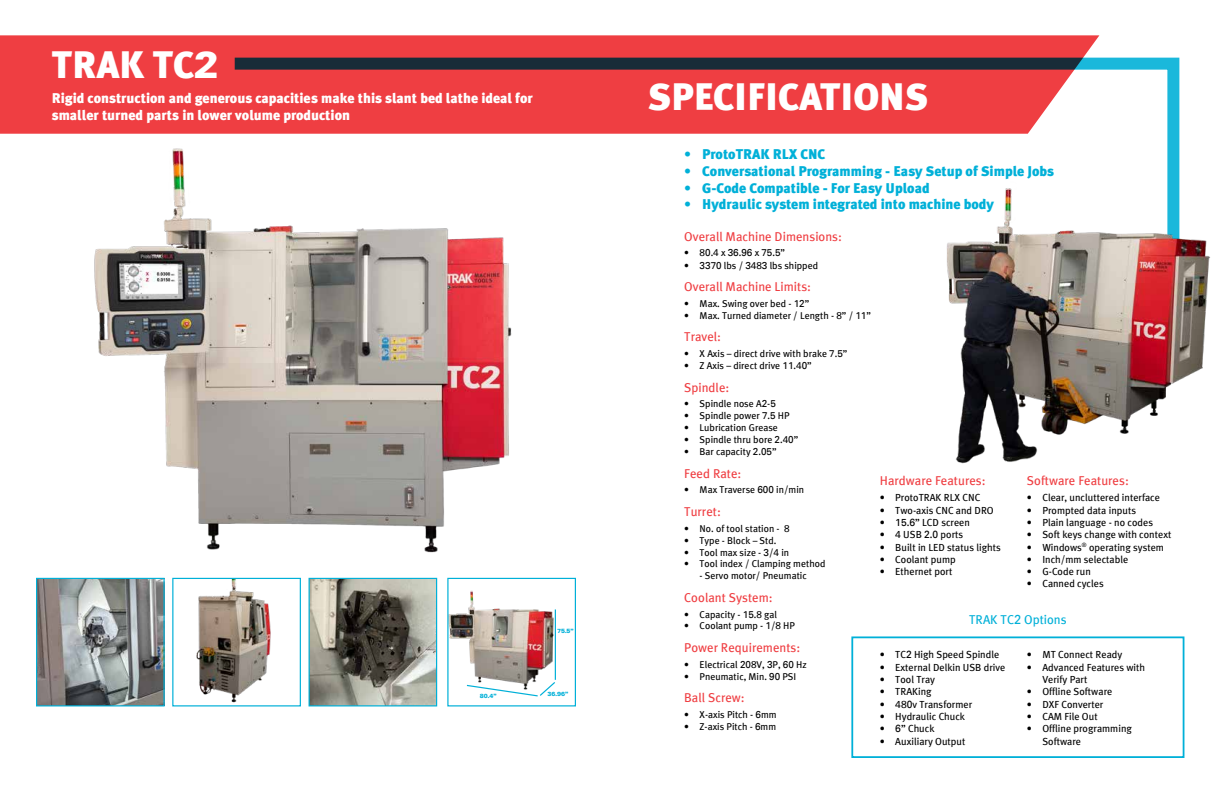
<style>
.page{position:relative;width:1224px;height:792px;background:#fff}
.page>*{position:absolute;margin:0;border:0;box-sizing:border-box;transform-origin:0 0}
.t1{font:700 38px "SWI";color:#fff}
.t2{font:700 14px "SWI";color:#00b0d8}
.t3{font:700 14px/16.8px "SWI";color:#fff}
.t4{font:12.8px "SWI";color:#ef3e42}
.t5{font:12.8px "SWI";color:#00b0d8}
.t6{font:10.3px/12.3px "SWI";color:#000}
.t7{font:9.9px "SWI";color:#000}
.t8{font:700 6px "SWI";color:#00b0d8}
</style>
<div class="page">
<div style="left:0;top:35px;width:1099px;height:99px;background:#ef3e42"></div>
<svg style="left:234px;top:57px;width:946px;height:100px"></svg>
<img style="left:947px;top:157px;width:263px;height:307px">
<img style="left:94px;top:140px;width:450px;height:413px">
<div style="left:851px;top:636px;width:333px;height:122px;border:2px solid #00b0d8"></div>
<img style="left:38px;top:580px;width:125px;height:124px">
<div style="left:36px;top:578px;width:129px;height:128px;border:1px solid #00b0d8"></div>
<img style="left:311px;top:580px;width:124px;height:124px">
<div style="left:309px;top:578px;width:128px;height:128px;border:1px solid #00b0d8"></div>
<img style="left:196px;top:580px;width:75px;height:123px">
<div style="left:172px;top:578px;width:129px;height:128px;border:1px solid #00b0d8"></div>
<img style="left:449px;top:590px;width:106px;height:91px">
<div style="left:447px;top:578px;width:129px;height:128px;border:1px solid #00b0d8"></div>
<svg style="left:466px;top:681px;width:89px;height:16px"></svg>
<hr style="left:555px;top:609px;width:1px;height:71px;background:#00b0d8">
<h1 class="t1" style="left:52px;top:42px;width:169px">TRAK TC2</h1>
<h2 class="t3" style="left:52px;top:90px;width:483px">Rigid construction and generous capacities make this slant bed lathe ideal for smaller turned parts in lower volume production</h2>
<p class="t8" style="left:557px;top:627px;width:18px">75.5”</p>
<p class="t8" style="left:480px;top:692px;width:18px">80.4”</p>
<p class="t8" style="left:547px;top:690px;width:22px">36.96”</p>
<h1 class="t1" style="left:648px;top:74px;width:282px">SPECIFICATIONS</h1>
<h2 class="t2" style="left:684px;top:146px;width:142px">• ProtoTRAK RLX CNC</h2>
<h2 class="t2" style="left:684px;top:163px;width:371px">• Conversational Programming - Easy Setup of Simple Jobs</h2>
<h2 class="t2" style="left:684px;top:179px;width:247px">• G-Code Compatible - For Easy Upload</h2>
<h2 class="t2" style="left:684px;top:196px;width:311px">• Hydraulic system integrated into machine body</h2>
<p class="t4" style="left:684px;top:229px;width:159px">Overall Machine Dimensions:</p>
<p class="t7" style="left:684px;top:247px;width:102px">• 80.4 x 36.96 x 75.5”</p>
<p class="t7" style="left:684px;top:259px;width:135px">• 3370 lbs / 3483 lbs shipped</p>
<p class="t4" style="left:684px;top:279px;width:128px">Overall Machine Limits:</p>
<p class="t7" style="left:684px;top:298px;width:127px">• Max. Swing over bed - 12”</p>
<p class="t7" style="left:684px;top:310px;width:188px">• Max. Turned diameter / Length - 8” / 11”</p>
<p class="t4" style="left:684px;top:329px;width:38px">Travel:</p>
<p class="t7" style="left:684px;top:348px;width:165px">• X Axis – direct drive with brake 7.5”</p>
<p class="t7" style="left:684px;top:360px;width:129px">• Z Axis – direct drive 11.40”</p>
<p class="t4" style="left:684px;top:380px;width:47px">Spindle:</p>
<p class="t7" style="left:684px;top:398px;width:93px">• Spindle nose A2-5</p>
<p class="t7" style="left:684px;top:410px;width:107px">• Spindle power 7.5 HP</p>
<p class="t7" style="left:684px;top:422px;width:95px">• Lubrication Grease</p>
<p class="t7" style="left:684px;top:434px;width:116px">• Spindle thru bore 2.40”</p>
<p class="t7" style="left:684px;top:446px;width:94px">• Bar capacity 2.05”</p>
<p class="t4" style="left:684px;top:466px;width:59px">Feed Rate:</p>
<p class="t7" style="left:684px;top:484px;width:121px">• Max Traverse 600 in/min</p>
<p class="t4" style="left:684px;top:504px;width:38px">Turret:</p>
<p class="t7" style="left:684px;top:523px;width:107px">• No. of tool station - 8</p>
<p class="t7" style="left:684px;top:535px;width:94px">• Type - Block – Std.</p>
<p class="t7" style="left:684px;top:546px;width:106px">• Tool max size - 3/4 in</p>
<p class="t7" style="left:684px;top:558px;width:143px">• Tool index / Clamping method</p>
<p class="t7" style="left:700px;top:570px;width:109px">- Servo motor/ Pneumatic</p>
<p class="t4" style="left:684px;top:590px;width:90px">Coolant System:</p>
<p class="t7" style="left:684px;top:608px;width:94px">• Capacity - 15.8 gal</p>
<p class="t7" style="left:684px;top:620px;width:112px">• Coolant pump - 1/8 HP</p>
<p class="t4" style="left:684px;top:640px;width:118px">Power Requirements:</p>
<p class="t7" style="left:684px;top:659px;width:124px">• Electrical 208V, 3P, 60 Hz</p>
<p class="t7" style="left:684px;top:671px;width:114px">• Pneumatic, Min. 90 PSI</p>
<p class="t4" style="left:684px;top:690px;width:62px">Ball Screw:</p>
<p class="t7" style="left:684px;top:709px;width:94px">• X-axis Pitch - 6mm</p>
<p class="t7" style="left:684px;top:721px;width:93px">• Z-axis Pitch - 6mm</p>
<p class="t4" style="left:880px;top:473px;width:107px">Hardware Features:</p>
<p class="t6" style="left:880px;top:491px;width:102px">• ProtoTRAK RLX CNC</p>
<p class="t6" style="left:880px;top:504px;width:115px">• Two-axis CNC and DRO</p>
<p class="t6" style="left:880px;top:516px;width:92px">• 15.6” LCD screen</p>
<p class="t6" style="left:880px;top:528px;width:85px">• 4 USB 2.0 ports</p>
<p class="t6" style="left:880px;top:541px;width:122px">• Built in LED status lights</p>
<p class="t6" style="left:880px;top:553px;width:77px">• Coolant pump</p>
<p class="t6" style="left:880px;top:565px;width:74px">• Ethernet port</p>
<p class="t4" style="left:1027px;top:473px;width:103px">Software Features:</p>
<p class="t6" style="left:1027px;top:491px;width:135px">• Clear, uncluttered interface</p>
<p class="t6" style="left:1027px;top:504px;width:111px">• Prompted data inputs</p>
<p class="t6" style="left:1027px;top:516px;width:128px">• Plain language - no codes</p>
<p class="t6" style="left:1027px;top:528px;width:146px">• Soft keys change with context</p>
<p class="t6" style="left:1027px;top:541px;width:139px">• Windows<sup>®</sup> operating system</p>
<p class="t6" style="left:1027px;top:553px;width:103px">• Inch/mm selectable</p>
<p class="t6" style="left:1027px;top:565px;width:65px">• G-Code run</p>
<p class="t6" style="left:1027px;top:578px;width:78px">• Canned cycles</p>
<p class="t5" style="left:969px;top:612px;width:99px">TRAK TC2 Options</p>
<p class="t6" style="left:880px;top:649px;width:121px">• TC2 High Speed Spindle</p>
<p class="t6" style="left:880px;top:661px;width:127px">• External Delkin USB drive</p>
<p class="t6" style="left:880px;top:673px;width:57px">• Tool Tray</p>
<p class="t6" style="left:880px;top:686px;width:53px">• TRAKing</p>
<p class="t6" style="left:880px;top:698px;width:94px">• 480v Transformer</p>
<p class="t6" style="left:880px;top:710px;width:87px">• Hydraulic Chuck</p>
<p class="t6" style="left:880px;top:722px;width:56px">• 6” Chuck</p>
<p class="t6" style="left:880px;top:735px;width:87px">• Auxiliary Output</p>
<p class="t6" style="left:1027px;top:649px;width:97px">• MT Connect Ready</p>
<p class="t6" style="left:1042px;top:661px;width:104px;text-indent:-15px">• Advanced Features with<br>Verify Part</p>
<p class="t6" style="left:1027px;top:686px;width:87px">• Offline Software</p>
<p class="t6" style="left:1027px;top:698px;width:78px">• DXF Converter</p>
<p class="t6" style="left:1027px;top:710px;width:72px">• CAM File Out</p>
<p class="t6" style="left:1042px;top:722px;width:91px;text-indent:-15px">• Offline programming<br>Software</p>
</div>
